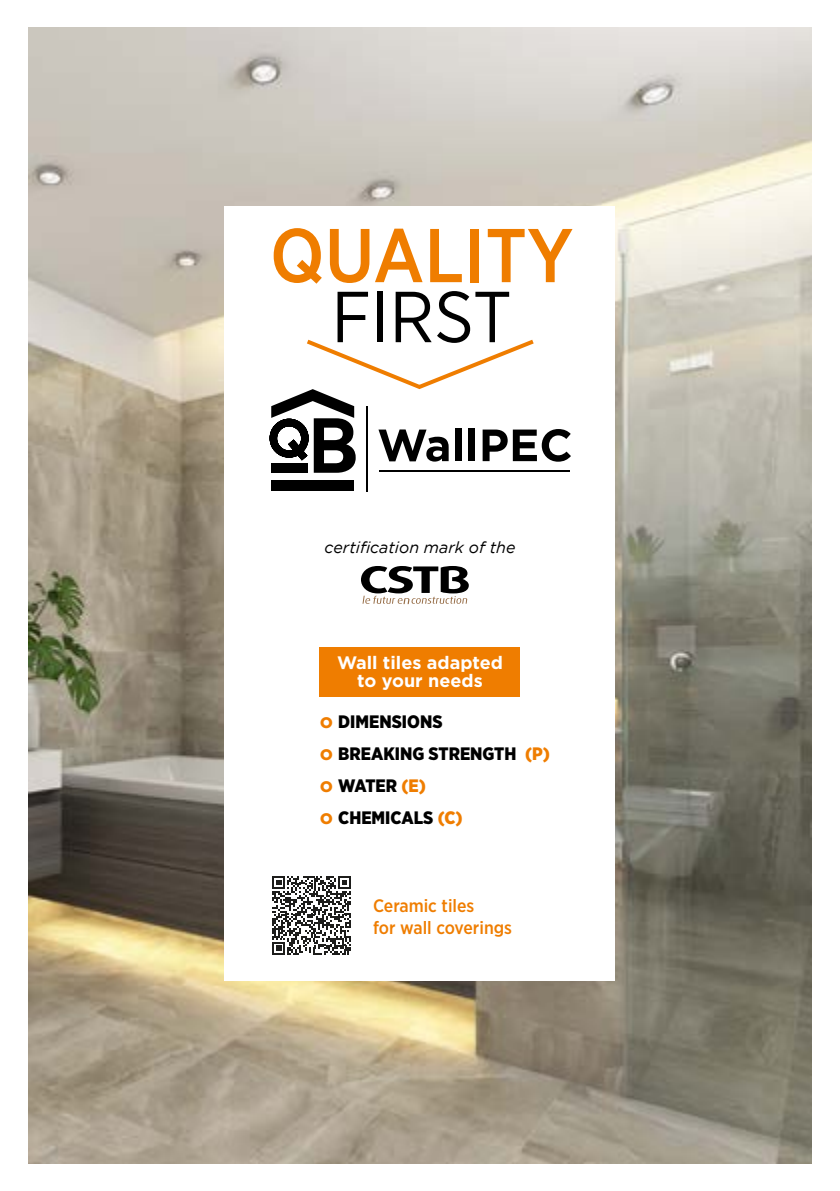
<style>
.page{position:relative;width:840px;height:1191px;background:#fff}
.page>*{position:absolute;margin:0;border:0;box-sizing:border-box;transform-origin:0 0}
.t1{font:500 76px "Gotham Narrow";color:#ef7d00}
.t2{font:72px "Gotham Narrow";color:#000}
.t3{font:900 18px/32px "Gotham Narrow";color:#000}
.t4{font:500 18px/21.6px "Gotham Narrow";color:#ef7d00}
.t5{font:700 18px/18px "Gotham";color:#fff;text-align:center}
.t6{font:italic 16px "Gotham";color:#000}
.s1{font-family:"Gotham";font-weight:700;font-size:20px;color:#ef7d00}
.s2{color:#ef7d00}
</style>
<div class="page">
<img style="left:28px;top:28px;width:783px;height:1135px">
<div style="left:225px;top:206px;width:390px;height:775px;background:#fff"></div>
<div style="left:271px;top:480px;width:83px;height:11px;background:#000"></div>
<hr style="left:366px;top:406px;width:1px;height:85px;background:#000">
<svg style="left:269px;top:339px;width:301px;height:134px"></svg>
<div style="left:319px;top:647px;width:201px;height:49px;background:#ef7d00"></div>
<svg style="left:361px;top:566px;width:107px;height:38px"></svg>
<svg style="left:272px;top:876px;width:79px;height:79px"></svg>
<h1 class="t1" style="left:270px;top:207px;width:305px">QUALITY</h1>
<h2 class="t2" style="left:331px;top:272px;width:182px">FIRST</h2>
<p class="t6" style="left:324px;top:538px;width:192px">certification mark of the</p>
<p class="t5" style="left:337px;top:653px;width:167px">Wall tiles adapted to your needs</p>
<p class="t3" style="left:319px;top:706px;width:231px"><span class="s1">o</span> DIMENSIONS<br><span class="s1">o</span> BREAKING STRENGTH <span class="s2">(P) </span><span class="s1">o</span> WATER <span class="s2">(E)<br></span><span class="s1">o</span> CHEMICALS <span class="s2">(C)</span></p>
<p class="t4" style="left:373px;top:895px;width:140px">Ceramic tiles<br>for wall coverings</p>
</div>
